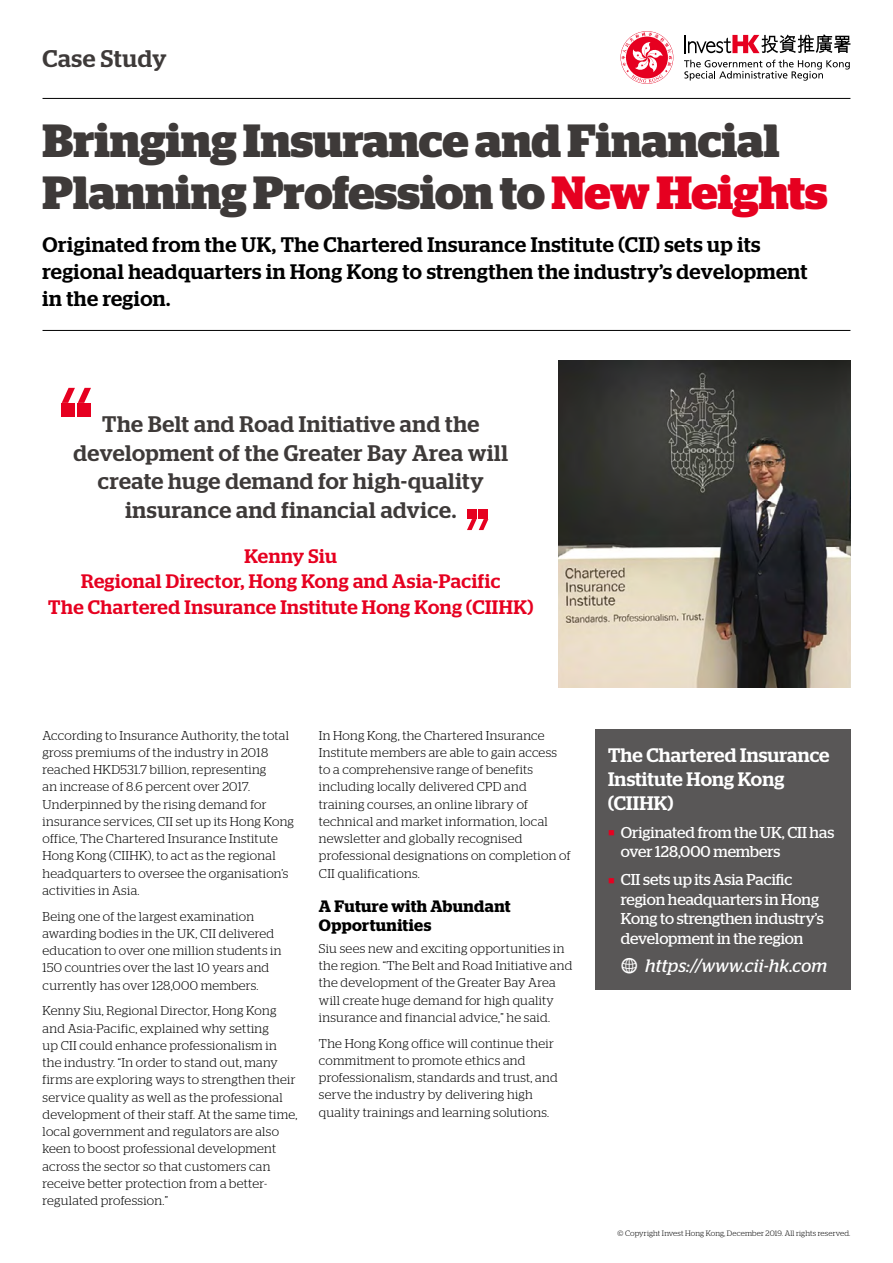
<style>
.page{position:relative;width:893px;height:1263px;background:#fff}
.page>*{position:absolute;margin:0;border:0;box-sizing:border-box;transform-origin:0 0}
.t1{font:700 46.5px/52.5px "Stag";color:#3e3a39}
.t2{font:500 24px "Stag";letter-spacing:.025em;color:#3e3a39}
.t3{font:500 22.5px/28.5px "Stag";letter-spacing:.025em;color:#3e3a39;text-align:center}
.t4{font:500 21px/27px "Stag";letter-spacing:.025em;color:#000}
.t5{font:500 19.5px/25px "Stag";letter-spacing:.025em;color:#e60020;text-align:center}
.t6{font:500 19.5px/24px "Stag";letter-spacing:.01em;color:#fff}
.t7{font:italic 18px "Stag";letter-spacing:.015em;color:#fff}
.t8{font:600 16.5px/19.5px "Stag";letter-spacing:.025em;color:#000}
.t9{font:15.75px/19.5px "Stag";color:#fff}
.t10{font:300 12.75px/17.2px "Stag";letter-spacing:.025em;color:#000}
.t11{font:300 7.8px "Stag";letter-spacing:.02em;color:#000}
.s1{color:#e60020}
.s2{font-family:"Modern Pictograms";font-style:normal;font-size:24px}
</style>
<div class="page">
<svg style="left:621px;top:32px;width:51px;height:51px"></svg>
<svg style="left:684px;top:60px;width:166px;height:21px"></svg>
<svg style="left:685px;top:34px;width:165px;height:19px"></svg>
<hr style="left:43px;top:98px;width:807px;height:1px;background:#000">
<hr style="left:43px;top:330px;width:807px;height:1px;background:#000">
<div style="left:595px;top:729px;width:255px;height:261px;background:#595757"></div>
<div style="left:479px;top:509px;width:9px;height:10px;background:#e60020"></div>
<div style="left:467px;top:509px;width:10px;height:10px;background:#e60020"></div>
<svg style="left:467px;top:519px;width:21px;height:11px"></svg>
<div style="left:62px;top:403px;width:13px;height:13px;background:#e60020"></div>
<div style="left:78px;top:403px;width:13px;height:13px;background:#e60020"></div>
<svg style="left:62px;top:388px;width:29px;height:15px"></svg>
<img style="left:558px;top:360px;width:292px;height:327px">
<h2 class="t2" style="left:43px;top:45px;width:126px">Case Study</h2>
<h1 class="t1" style="left:43px;top:114px;width:787px">Bringing Insurance and Financial<br>Planning Profession to <span class="s1">New Heights</span></h1>
<h3 class="t4" style="left:43px;top:231px;width:766px">Originated from the UK, The Chartered Insurance Institute (CII) sets up its regional headquarters in Hong Kong to strengthen the industry’s development in the region.</h3>
<h3 class="t3" style="left:73px;top:410px;width:436px">The Belt and Road Initiative and the development of the Greater Bay Area will create huge demand for high-quality insurance and financial advice.</h3>
<h3 class="t5" style="left:48px;top:544px;width:487px">Kenny Siu<br>Regional Director, Hong Kong and Asia-Pacific<br>The Chartered Insurance Institute Hong Kong (CIIHK)</h3>
<p class="t10" style="left:43px;top:726px;width:253px">According to Insurance Authority, the total gross premiums of the industry in 2018 reached HKD531.7 billion, representing<br>an increase of 8.6 percent over 2017.<br>Underpinned by the rising demand for insurance services, CII set up its Hong Kong office, The Chartered Insurance Institute Hong Kong (CIIHK), to act as the regional headquarters to oversee the organisation’s activities in Asia.</p>
<p class="t10" style="left:43px;top:907px;width:241px">Being one of the largest examination awarding bodies in the UK, CII delivered education to over one million students in 150 countries over the last 10 years and currently has over 128,000 members.</p>
<p class="t10" style="left:43px;top:1002px;width:257px">Kenny Siu, Regional Director, Hong Kong and Asia-Pacific, explained why setting<br>up CII could enhance professionalism in the industry. “In order to stand out, many firms are exploring ways to strengthen their service quality as well as the professional development of their staff. At the same time, local government and regulators are also keen to boost professional development across the sector so that customers can receive better protection from a better&shy;regulated profession.”</p>
<p class="t10" style="left:319px;top:726px;width:253px">In Hong Kong, the Chartered Insurance Institute members are able to gain access to a comprehensive range of benefits including locally delivered CPD and training courses, an online library of technical and market information, local newsletter and globally recognised professional designations on completion of CII qualifications.</p>
<p class="t8" style="left:319px;top:896px;width:193px">A Future with Abundant<br>Opportunities</p>
<p class="t10" style="left:319px;top:940px;width:255px">Siu sees new and exciting opportunities in the region. “The Belt and Road Initiative and the development of the Greater Bay Area will create huge demand for high quality insurance and financial advice,” he said.</p>
<p class="t10" style="left:319px;top:1034px;width:240px">The Hong Kong office will continue their commitment to promote ethics and professionalism, standards and trust, and serve the industry by delivering high quality trainings and learning solutions.</p>
<h3 class="t6" style="left:608px;top:743px;width:223px">The Chartered Insurance<br>Institute Hong Kong (CIIHK)</h3>
<p class="t9" style="left:621px;top:822px;width:215px;text-indent:-13px"><span class="s1">■</span> Originated from the UK, CII has over 128,000 members</p>
<p class="t9" style="left:621px;top:870px;width:204px;text-indent:-13px"><span class="s1">■</span> CII sets up its Asia Pacific region headquarters in Hong<br>Kong to strengthen industry’s development in the region</p>
<h3 class="t7" style="left:620px;top:955px;width:209px"><span class="s2">w</span> https://www.cii-hk.com</h3>
<p class="t11" style="left:617px;top:1229px;width:234px">© Copyright Invest Hong Kong, December 2019. All rights reserved.</p>
</div>
